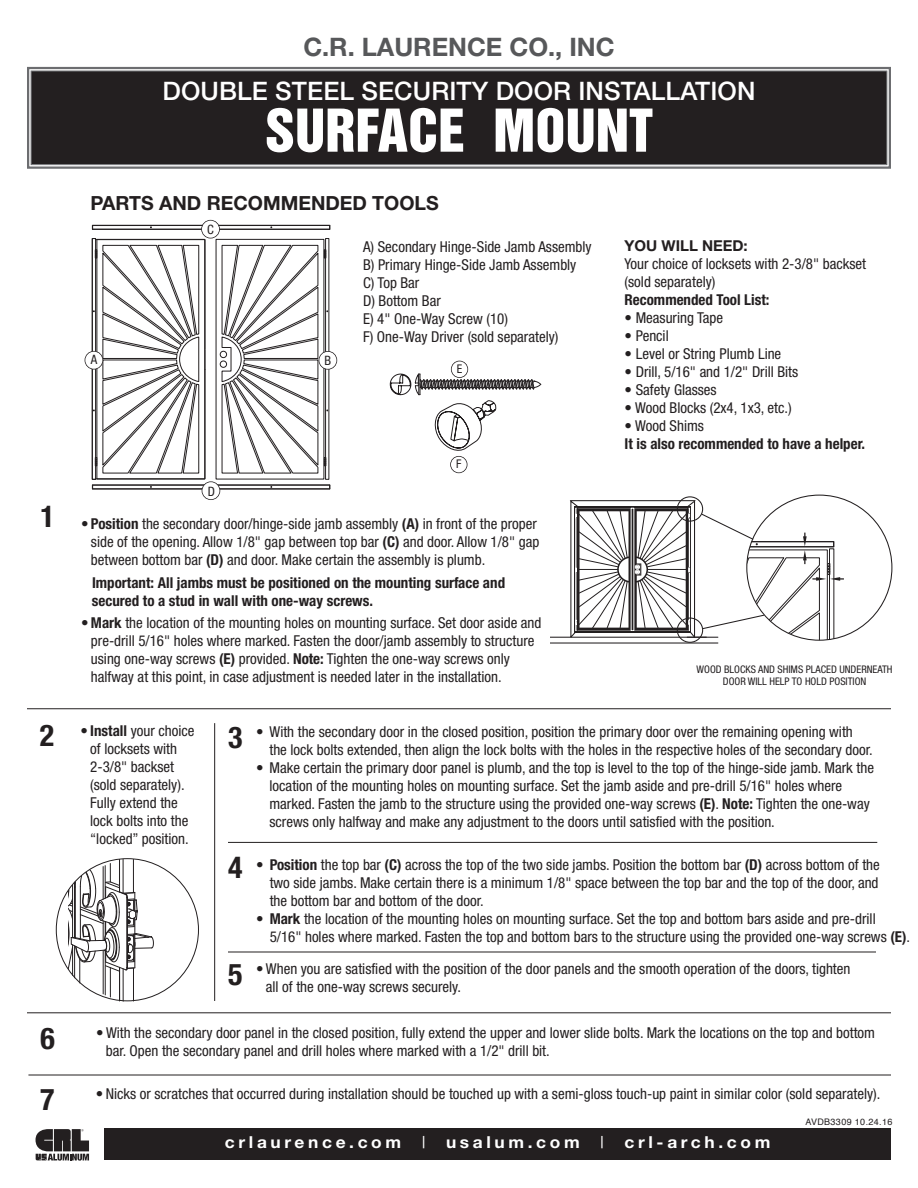
<style>
.page{position:relative;width:918px;height:1188px;background:#fff}
.page>*{position:absolute;margin:0;border:0;box-sizing:border-box;transform-origin:0 0}
.t1{font:54px "Helvetica Inserat";letter-spacing:.005em;color:#fff}
.t2{font:700 condensed 30px "Helvetica Neue";color:#231f20}
.t3{font:500 25.5px "Helvetica Neue";letter-spacing:.005em;color:#fff}
.t4{font:700 25.5px "Helvetica Neue";color:#57585a}
.t5{font:700 19.5px "Helvetica Neue";color:#231f20}
.t6{font:700 16.5px "Helvetica Neue";letter-spacing:.21em;color:#fff;scale:1.05 1}
.t7{font:condensed 15px/18px "Helvetica Neue";color:#231f20}
.t8{font:700 condensed 15px/18px "Helvetica Neue";color:#231f20}
.t9{font:700 15px "Helvetica Neue";color:#231f20}
.t10{font:condensed 12.9px "Helvetica Neue";color:#231f20}
.t11{font:condensed 12px "Helvetica Neue";color:#231f20}
.t12{font:condensed 10.5px/12.6px "Helvetica Neue";color:#231f20;text-align:center}
.t13{font:9px "Helvetica";letter-spacing:.04em;color:#231f20}
.s1{font-weight:700}
.s2{font-weight:400}
</style>
<div class="page">
<div style="left:104px;top:1129px;width:787px;height:31px;background:#231f20"></div>
<svg style="left:36px;top:1129px;width:53px;height:32px;background:#5e5b5c"></svg>
<div style="left:31px;top:71px;width:855px;height:93px;background:#231f20"></div>
<div style="left:28px;top:68px;width:862px;height:100px;border:3px solid #fff"></div>
<div style="left:27px;top:67px;width:864px;height:102px;border:2px solid #6c6d70"></div>
<div style="left:31px;top:71px;width:856px;height:94px;border:1px solid #6c6d70"></div>
<svg style="left:92px;top:225px;width:238px;height:5px"></svg>
<hr style="left:93px;top:229px;width:117px;height:1px;background:#231f20">
<svg style="left:92px;top:238px;width:238px;height:252px"></svg>
<hr style="left:93px;top:489px;width:117px;height:1px;background:#231f20">
<hr style="left:550px;top:637px;width:156px;height:1px;background:#231f20">
<hr style="left:550px;top:642px;width:168px;height:2px;background:#231f20">
<div style="left:677px;top:496px;width:26px;height:26px;border:1px solid #231f20;border-radius:50%"></div>
<div style="left:677px;top:618px;width:26px;height:25px;border:1px solid #231f20;border-radius:50%"></div>
<svg style="left:569px;top:500px;width:275px;height:140px"></svg>
<div style="left:202px;top:220px;width:18px;height:18px;background:#fff;border-radius:50%"></div>
<div style="left:201px;top:220px;width:19px;height:19px;border:2px solid #231f20;border-radius:50%"></div>
<div style="left:85px;top:351px;width:18px;height:18px;background:#fff;border-radius:50%"></div>
<div style="left:85px;top:351px;width:18px;height:19px;border:2px solid #231f20;border-radius:50%"></div>
<div style="left:202px;top:482px;width:18px;height:18px;background:#fff;border-radius:50%"></div>
<div style="left:202px;top:481px;width:18px;height:19px;border:2px solid #231f20;border-radius:50%"></div>
<div style="left:319px;top:351px;width:18px;height:18px;background:#fff;border-radius:50%"></div>
<div style="left:319px;top:351px;width:18px;height:19px;border:2px solid #231f20;border-radius:50%"></div>
<hr style="left:123px;top:969px;width:1px;height:32px;background:#231f20">
<hr style="left:123px;top:859px;width:1px;height:34px;background:#231f20">
<hr style="left:119px;top:967px;width:1px;height:34px;background:#231f20">
<hr style="left:133px;top:968px;width:1px;height:33px;background:#231f20">
<hr style="left:119px;top:860px;width:1px;height:32px;background:#231f20">
<hr style="left:133px;top:859px;width:1px;height:34px;background:#231f20">
<svg style="left:68px;top:863px;width:86px;height:134px"></svg>
<hr style="left:214px;top:723px;width:1px;height:278px;background:#231f20">
<hr style="left:27px;top:708px;width:864px;height:1px;background:#231f20">
<hr style="left:228px;top:842px;width:649px;height:1px;background:#231f20">
<svg style="left:390px;top:374px;width:151px;height:77px"></svg>
<div style="left:451px;top:361px;width:17px;height:17px;background:#fff;border-radius:50%"></div>
<div style="left:451px;top:361px;width:17px;height:17px;border:2px solid #231f20;border-radius:50%"></div>
<div style="left:450px;top:456px;width:17px;height:17px;border:2px solid #231f20;border-radius:50%"></div>
<hr style="left:228px;top:952px;width:648px;height:1px;background:#231f20">
<hr style="left:27px;top:1013px;width:864px;height:1px;background:#231f20">
<hr style="left:28px;top:1075px;width:863px;height:1px;background:#231f20">
<h3 class="t4" style="left:303px;top:38px;width:313px">C.R. LAURENCE CO., INC</h3>
<h3 class="t3" style="left:163px;top:82px;width:594px">DOUBLE STEEL SECURITY DOOR INSTALLATION</h3>
<h1 class="t1" style="left:265px;top:109px;width:390px">SURFACE MOUNT</h1>
<h3 class="t5" style="left:91px;top:197px;width:350px">PARTS AND RECOMMENDED TOOLS</h3>
<p class="t7" style="left:363px;top:238px;width:230px">A) Secondary Hinge-Side Jamb Assembly<br>B) Primary Hinge-Side Jamb Assembly<br>C) Top Bar<br>D) Bottom Bar<br>E) 4" One-Way Screw (10)<br>F) One-Way Driver (sold separately)</p>
<p class="t9" style="left:625px;top:241px;width:125px">YOU WILL NEED:</p>
<p class="t10" style="left:207px;top:225px;width:8px">C</p>
<p class="t7" style="left:625px;top:256px;width:243px">Your choice of locksets with 2-3/8" backset (sold separately)</p>
<p class="t8" style="left:625px;top:292px;width:146px">Recommended Tool List:</p>
<p class="t7" style="left:625px;top:310px;width:100px">• Measuring Tape</p>
<p class="t7" style="left:625px;top:328px;width:46px">• Pencil</p>
<p class="t7" style="left:625px;top:346px;width:158px">• Level or String Plumb Line</p>
<p class="t7" style="left:625px;top:364px;width:175px">• Drill, 5/16" and 1/2" Drill Bits</p>
<p class="t7" style="left:625px;top:382px;width:94px">• Safety Glasses</p>
<p class="t7" style="left:625px;top:400px;width:169px">• Wood Blocks (2x4, 1x3, etc.)</p>
<p class="t7" style="left:625px;top:418px;width:81px">• Wood Shims</p>
<p class="t8" style="left:625px;top:436px;width:242px">It is also recommended to have a helper.</p>
<p class="t10" style="left:91px;top:355px;width:8px">A</p>
<p class="t10" style="left:324px;top:356px;width:8px">B</p>
<p class="t11" style="left:457px;top:364px;width:7px">E</p>
<h2 class="t2" style="left:40px;top:505px;width:16px">1</h2>
<p class="t10" style="left:208px;top:486px;width:9px">D</p>
<p class="t11" style="left:456px;top:460px;width:7px">F</p>
<p class="t7" style="left:91px;top:516px;width:450px;text-indent:-10px"><span class="s1">• Position</span> the secondary door/hinge-side jamb assembly <span class="s1">(A)</span> in front of the proper side of the opening. Allow 1/8" gap between top bar <span class="s1">(C)</span> and door. Allow 1/8" gap between bottom bar <span class="s1">(D)</span> and door. Make certain the assembly is plumb.</p>
<p class="t8" style="left:92px;top:575px;width:415px">Important: All jambs must be positioned on the mounting surface and secured to a stud in wall with one-way screws.</p>
<p class="t7" style="left:91px;top:615px;width:452px;text-indent:-10px"><span class="s1">• Mark</span> the location of the mounting holes on mounting surface. Set door aside and pre-drill 5/16" holes where marked. Fasten the door/jamb assembly to structure using one-way screws <span class="s1">(E)</span> provided. <span class="s1">Note:</span> Tighten the one-way screws only halfway at this point, in case adjustment is needed later in the installation.</p>
<p class="t12" style="left:697px;top:664px;width:198px">WOOD BLOCKS AND SHIMS PLACED UNDERNEATH<br>DOOR WILL HELP TO HOLD POSITION</p>
<p class="t7" style="left:90px;top:723px;width:106px;text-indent:-10px"><span class="s1">• Install</span> your choice of locksets with<br>2-3/8" backset (sold separately).<br>Fully extend the lock bolts into the “locked” position.</p>
<h2 class="t2" style="left:40px;top:725px;width:16px">2</h2>
<p class="t7" style="left:269px;top:724px;width:605px;text-indent:-13px"><span class="s1">•</span> With the secondary door in the closed position, position the primary door over the remaining opening with the lock bolts extended, then align the lock bolts with the holes in the respective holes of the secondary door.</p>
<p class="t7" style="left:269px;top:760px;width:606px;text-indent:-13px"><span class="s1">•</span> Make certain the primary door panel is plumb, and the top is level to the top of the hinge-side jamb. Mark the location of the mounting holes on mounting surface. Set the jamb aside and pre-drill 5/16" holes where marked. Fasten the jamb to the structure using the provided one-way screws <span class="s1">(E)</span>. <span class="s1">Note:</span> Tighten the one-way screws only halfway and make any adjustment to the doors until satisfied with the position.</p>
<h2 class="t2" style="left:228px;top:727px;width:16px">3</h2>
<h2 class="t2" style="left:40px;top:1027px;width:16px">6</h2>
<h2 class="t2" style="left:40px;top:1088px;width:16px">7</h2>
<h2 class="t2" style="left:228px;top:856px;width:16px">4</h2>
<h2 class="t2" style="left:228px;top:964px;width:16px">5</h2>
<p class="t7" style="left:270px;top:857px;width:612px;text-align:justify;text-indent:-13px"><span class="s1">• Position</span> the top bar <span class="s1">(C)</span> across the top of the two side jambs. Position the bottom bar <span class="s1">(D)</span> across bottom of the two side jambs. Make certain there is a minimum 1/8" space between the top bar and the top of the door, and the bottom bar and bottom of the door.</p>
<p class="t7" style="left:270px;top:911px;width:642px;text-indent:-14px"><span class="s1">• Mark</span> the location of the mounting holes on mounting surface. Set the top and bottom bars aside and pre-drill<br>5/16" holes where marked. Fasten the top and bottom bars to the structure using the provided one-way screws <span class="s1">(E)</span>.</p>
<p class="t7" style="left:266px;top:961px;width:586px;text-indent:-10px"><span class="s1">•</span> When you are satisfied with the position of the door panels and the smooth operation of the doors, tighten all of the one-way screws securely.</p>
<p class="t7" style="left:106px;top:1025px;width:771px;text-indent:-10px"><span class="s1">•</span> With the secondary door panel in the closed position, fully extend the upper and lower slide bolts. Mark the locations on the top and bottom bar. Open the secondary panel and drill holes where marked with a 1/2" drill bit.</p>
<p class="t7" style="left:96px;top:1086px;width:786px"><span class="s1">•</span> Nicks or scratches that occurred during installation should be touched up with a semi-gloss touch-up paint in similar color (sold separately).</p>
<p class="t6" style="left:225px;top:1136px;width:521px">crlaurence.com <span class="s2">|</span> usalum.com <span class="s2">|</span> crl-arch.com</p>
<p class="t13" style="left:805px;top:1118px;width:89px">AVDB3309 10.24.16</p>
</div>
